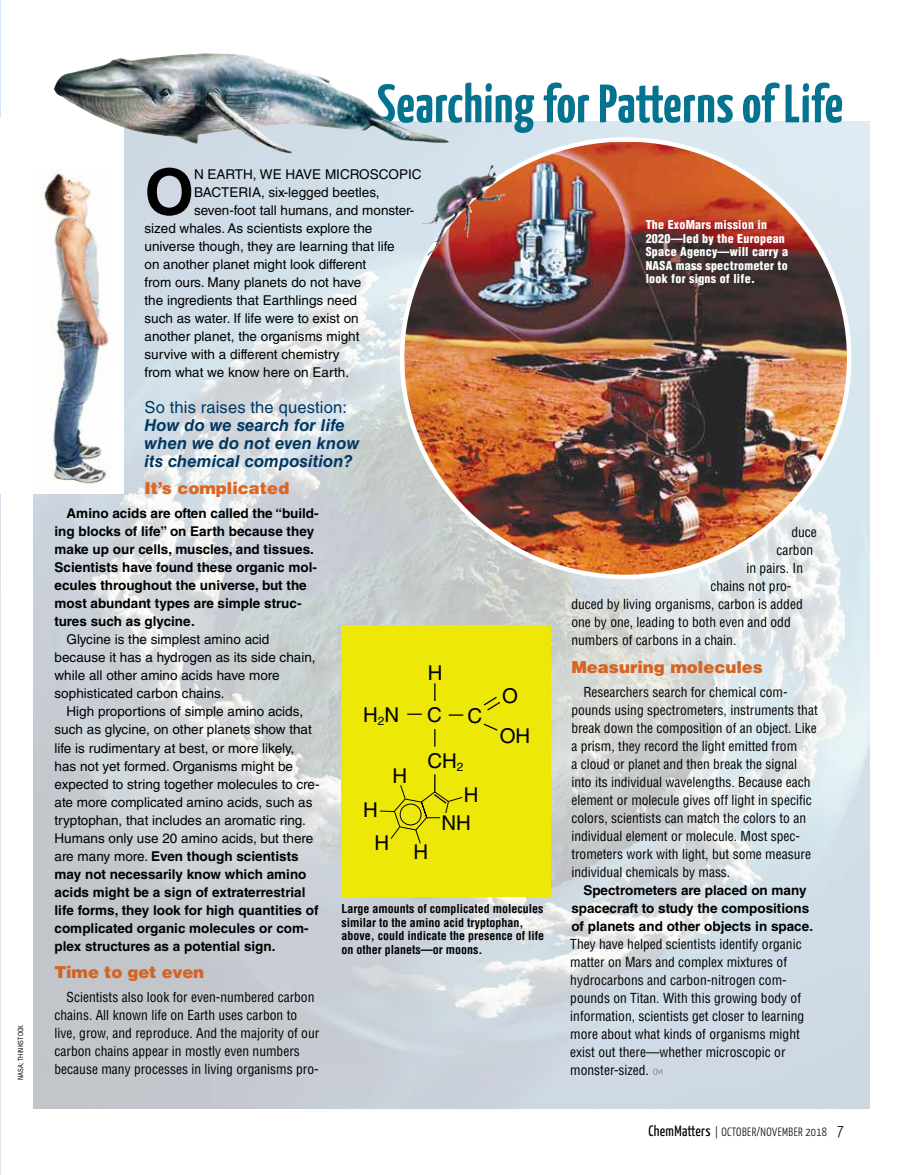
<style>
.page{position:relative;width:905px;height:1175px;background:#fff}
.page>*{position:absolute;margin:0;border:0;box-sizing:border-box;transform-origin:0 0}
.t1{font:700 63.6px "Helvetica LT Std";color:#000}
.t2{font:700 54px "Yanone Kaffeesatz";letter-spacing:.01em;color:#047390}
.t3{font:20.4px/37.5px "Helvetica LT Std";color:#000}
.t4{font:italic 700 16.5px/18px "Helvetica LT Std";letter-spacing:.01em;color:#003864}
.t5{font:900 16.5px "Helvetica LT Std";color:#d66321}
.t6{font:16.5px "Helvetica LT Std";letter-spacing:.01em;color:#003864}
.t7{font:900 16.5px "Helvetica LT Std";color:#dd6722}
.t8{font:condensed 13.5px/18px "Helvetica LT Std";color:#000}
.t9{font:13.5px/18px "Helvetica LT Std";color:#000}
.t10{font:700 13.5px/18px "Helvetica LT Std";color:#000}
.t11{font:700 condensed 12px/13.5px "Helvetica LT Std";color:#000}
.t12{font:900 condensed 12px/13.5px "Helvetica LT Std";letter-spacing:.02em;color:#fff}
.t13{font:300 12px "Yanone Kaffeesatz";letter-spacing:.035em;color:#000}
.t14{font:condensed 6.75px "Helvetica LT Std";color:#000}
.s1{font-weight:700}
.s2{font-weight:400;font-size:15px}
.s3{font-size:16.5px}
</style>
<div class="page">
<img style="left:0;top:0;width:1px;height:1174px">
<img style="left:33px;top:121px;width:836px;height:987px">
<svg style="left:652px;top:1068px;width:10px;height:6px"></svg>
<div style="left:341px;top:626px;width:210px;height:271px;background:#eee809"></div>
<svg style="left:407px;top:683px;width:94px;height:64px"></svg>
<svg style="left:380px;top:774px;width:83px;height:70px"></svg>
<img style="left:404px;top:142px;width:445px;height:434px">
<div style="left:1px;top:118px;width:123px;height:376px;background:#fff"></div>
<img style="left:43px;top:169px;width:67px;height:315px">
<img style="left:54px;top:53px;width:395px;height:100px">
<img style="left:447px;top:168px;width:44px;height:22px">
<p class="t14" style="left:17px;top:1079px;width:56px;rotate:-90deg">NASA; THINKSTOCK</p>
<h2 class="t2" style="left:377px;top:71px;width:467px">Searching for Patterns of Life</h2>
<h1 class="t1" style="left:144px;top:153px;width:51px">O</h1>
<p class="t9" style="left:194px;top:165px;width:229px">N EARTH, WE HAVE MICROSCOPIC</p>
<p class="t9" style="left:194px;top:183px;width:187px">BACTERIA, six-legged beetles,</p>
<p class="t9" style="left:194px;top:201px;width:222px">seven-foot tall humans, and monster-</p>
<p class="t9" style="left:144px;top:219px;width:229px">sized whales. As scientists explore the</p>
<p class="t9" style="left:144px;top:237px;width:252px">universe though, they are learning that life</p>
<p class="t9" style="left:144px;top:255px;width:223px">on another planet might look different</p>
<p class="t9" style="left:144px;top:273px;width:218px">from ours. Many planets do not have</p>
<p class="t9" style="left:144px;top:291px;width:214px">the ingredients that Earthlings need</p>
<p class="t9" style="left:144px;top:309px;width:216px">such as water. If life were to exist on</p>
<p class="t9" style="left:144px;top:327px;width:216px">another planet, the organisms might</p>
<p class="t9" style="left:144px;top:345px;width:197px">survive with a different chemistry</p>
<p class="t9" style="left:144px;top:363px;width:206px">from what we know here on Earth.</p>
<p class="t6" style="left:144px;top:397px;width:204px">So this raises the question:</p>
<p class="t4" style="left:144px;top:415px;width:216px">How do we search for life when we do not even know its chemical composition?</p>
<p class="t7" style="left:144px;top:477px;width:146px">It’s complicated</p>
<p class="t10" style="left:55px;top:504px;width:266px;text-indent:12px">Amino acids are often called the “build&shy;ing blocks of life” on Earth because they make up our cells, muscles, and tissues.<br>Scientists have found these organic mol&shy;ecules throughout the universe, but the most abundant types are simple struc&shy;tures such as glycine.</p>
<p class="t9" style="left:55px;top:630px;width:262px;text-indent:12px">Glycine is the simplest amino acid because it has a hydrogen as its side chain, while all other amino acids have more sophisticated carbon chains.</p>
<p class="t9" style="left:55px;top:702px;width:266px;text-indent:12px">High proportions of simple amino acids, such as glycine, on other planets show that life is rudimentary at best, or more likely,<br>has not yet formed. Organisms might be expected to string together molecules to cre&shy;ate more complicated amino acids, such as tryptophan, that includes an aromatic ring.<br>Humans only use 20 amino acids, but there are many more. <span class="s1">Even though scientists may not necessarily know which amino acids might be a sign of extraterrestrial life forms, they look for high quantities of complicated organic molecules or com&shy;plex structures as a potential sign.</span></p>
<p class="t5" style="left:55px;top:961px;width:151px">Time to get even</p>
<p class="t8" style="left:55px;top:988px;width:266px;text-indent:12px">Scientists also look for even-numbered carbon chains. All known life on Earth uses carbon to live, grow, and reproduce. And the majority of our carbon chains appear in mostly even numbers because many processes in living organisms pro-</p>
<h3 class="t3" style="left:428px;top:653px;width:16px">H</h3>
<h3 class="t3" style="left:502px;top:677px;width:17px">O</h3>
<h3 class="t3" style="left:427px;top:695px;width:16px">C</h3>
<h3 class="t3" style="left:363px;top:695px;width:38px">H<sub>2</sub>N</h3>
<h3 class="t3" style="left:467px;top:697px;width:16px">C</h3>
<h3 class="t3" style="left:499px;top:717px;width:32px">OH</h3>
<h3 class="t3" style="left:427px;top:741px;width:38px">CH<sub>2</sub></h3>
<h3 class="t3" style="left:392px;top:756px;width:16px">H</h3>
<h3 class="t3" style="left:374px;top:791px;width:55px;text-indent:-11px">H<br>H H</h3>
<h3 class="t3" style="left:463px;top:776px;width:16px">H</h3>
<h3 class="t3" style="left:441px;top:804px;width:31px">NH</h3>
<p class="t11" style="left:341px;top:902px;width:204px">Large amounts of complicated molecules similar to the amino acid tryptophan, above, could indicate the presence of life on other planets—or moons.</p>
<p class="t12" style="left:645px;top:218px;width:144px">The ExoMars mission in<br>2020—led by the European<br>Space Agency—will carry a<br>NASA mass spectrometer to look for signs of life.</p>
<p class="t8" style="left:791px;top:523px;width:27px">duce</p>
<p class="t8" style="left:776px;top:541px;width:38px">carbon</p>
<p class="t8" style="left:746px;top:559px;width:58px">in pairs. In</p>
<p class="t8" style="left:710px;top:577px;width:82px">chains not pro-</p>
<p class="t8" style="left:571px;top:595px;width:233px">duced by living organisms, carbon is added</p>
<p class="t8" style="left:571px;top:613px;width:221px">one by one, leading to both even and odd</p>
<p class="t8" style="left:571px;top:631px;width:166px">numbers of carbons in a chain.</p>
<p class="t5" style="left:571px;top:656px;width:193px">Measuring molecules</p>
<p class="t8" style="left:571px;top:683px;width:248px;text-indent:12px">Researchers search for chemical com&shy;pounds using spectrometers, instruments that break down the composition of an object. Like a prism, they record the light emitted from<br>a cloud or planet and then break the signal into its individual wavelengths. Because each element or molecule gives off light in specific colors, scientists can match the colors to an individual element or molecule. Most spec&shy;trometers work with light, but some measure individual chemicals by mass.</p>
<p class="t10" style="left:571px;top:881px;width:243px;text-align:center">Spectrometers are placed on many spacecraft to study the compositions of planets and other objects in space.</p>
<p class="t8" style="left:570px;top:935px;width:235px">They have helped scientists identify organic matter on Mars and complex mixtures of hydrocarbons and carbon-nitrogen com&shy;pounds on Titan. With this growing body of information, scientists get closer to learning more about what kinds of organisms might exist out there—whether microscopic or monster-sized.</p>
<p class="t13" style="left:648px;top:1124px;width:197px"><span class="s2">ChemMatters</span> | OCTOBER/NOVEMBER 2018 <span class="s3">7</span></p>
</div>
